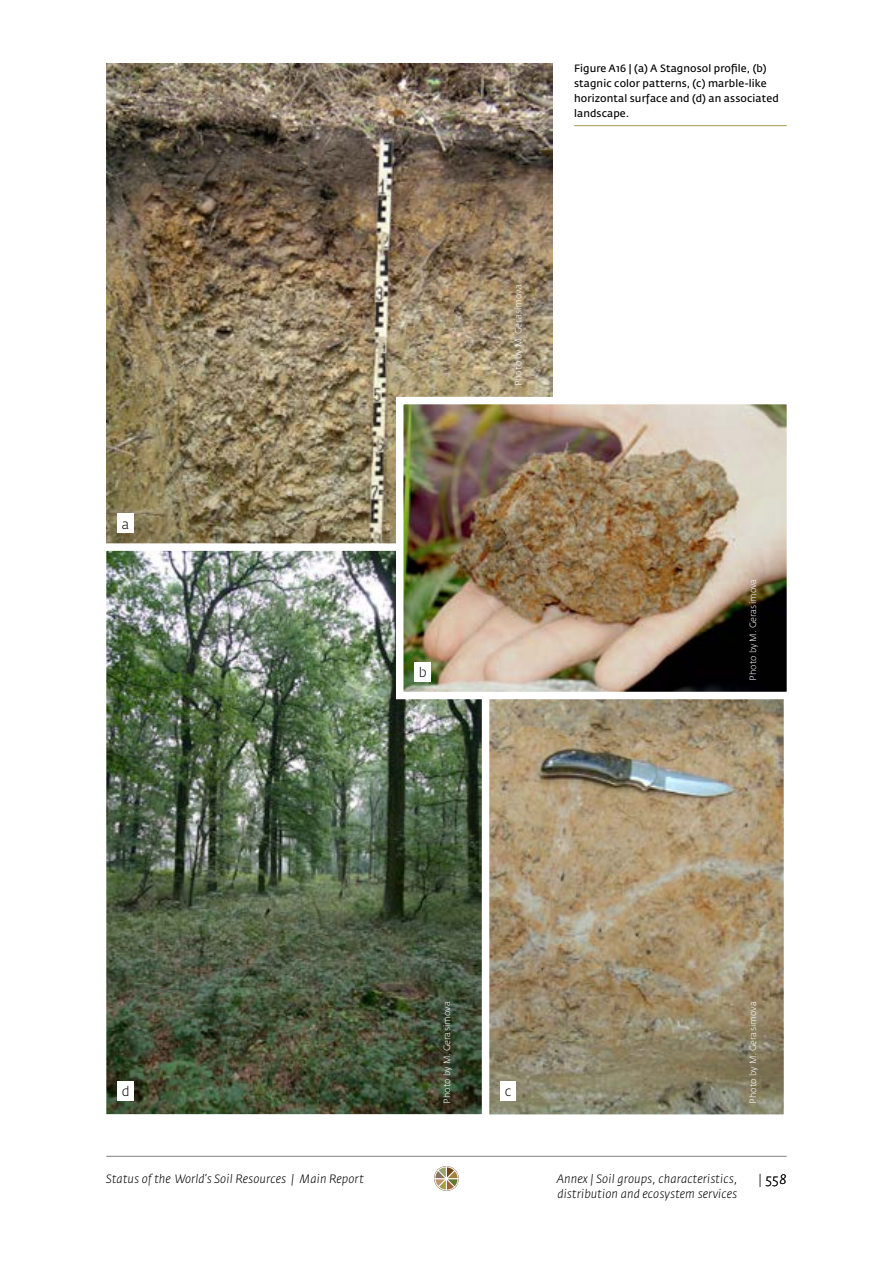
<style>
.page{position:relative;width:893px;height:1263px;background:#fff}
.page>*{position:absolute;margin:0;border:0;box-sizing:border-box;transform-origin:0 0}
.t1{font:italic 300 13.5px "Fedra Sans Std";color:#000}
.Text_Normal{font:300 13.5px "Fedra Sans Std";color:#000}
.t2{font:italic 300 12px "Fedra Sans Std";letter-spacing:.01em;color:#000}
.Caption_Image{font:10.5px/15px "Fedra Sans Std";letter-spacing:.01em;color:#000}
.Text_Normal-2{font:300 9px "Fedra Sans Std";letter-spacing:.01em;color:#fff}
.s1{font-style:normal}
</style>
<div class="page">
<hr style="left:106px;top:1156px;width:681px;height:1px;background:#808285">
<svg style="left:434px;top:1166px;width:25px;height:25px"></svg>
<svg style="left:493px;top:703px;width:291px;height:412px;background:#9f9073"></svg>
<img style="left:106px;top:64px;width:447px;height:476px">
<img style="left:106px;top:540px;width:387px;height:575px">
<hr style="left:574px;top:125px;width:213px;height:1px;background:#a59c4b">
<img style="left:392px;top:393px;width:395px;height:310px">
<div style="left:117px;top:514px;width:17px;height:19px;background:#fff"></div>
<div style="left:414px;top:662px;width:17px;height:19px;background:#fff"></div>
<div style="left:500px;top:1081px;width:16px;height:19px;background:#fff"></div>
<div style="left:117px;top:1081px;width:17px;height:19px;background:#fff"></div>
<p class="Text_Normal" style="left:122px;top:515px;width:9px">a</p>
<p class="Text_Normal" style="left:419px;top:664px;width:9px">b</p>
<p class="Caption_Image" style="left:574px;top:61px;width:206px">Figure A16 | (a) A Stagnosol profile, (b) stagnic color patterns, (c) marble-like horizontal surface and (d) an associated landscape.</p>
<p class="Text_Normal-2" style="left:513px;top:386px;width:104px;rotate:-90deg">Photo by M. Gerasimova</p>
<p class="Text_Normal-2" style="left:747px;top:681px;width:104px;rotate:-90deg">Photo by M. Gerasimova</p>
<p class="Text_Normal-2" style="left:441px;top:1103px;width:104px;rotate:-90deg">Photo by M. Gerasimova</p>
<p class="Text_Normal-2" style="left:747px;top:1103px;width:104px;rotate:-90deg">Photo by M. Gerasimova</p>
<p class="Text_Normal" style="left:122px;top:1083px;width:9px">d</p>
<p class="Text_Normal" style="left:505px;top:1083px;width:8px">c</p>
<p class="t2" style="left:106px;top:1172px;width:259px">Status of the World’s Soil Resources | Main Report</p>
<p class="t2" style="left:557px;top:1172px;width:182px">Annex | Soil groups, characteristics,</p>
<p class="t1" style="left:758px;top:1171px;width:30px"><span class="s1">|</span> 558</p>
<p class="t2" style="left:557px;top:1187px;width:181px">distribution and ecosystem services</p>
</div>
